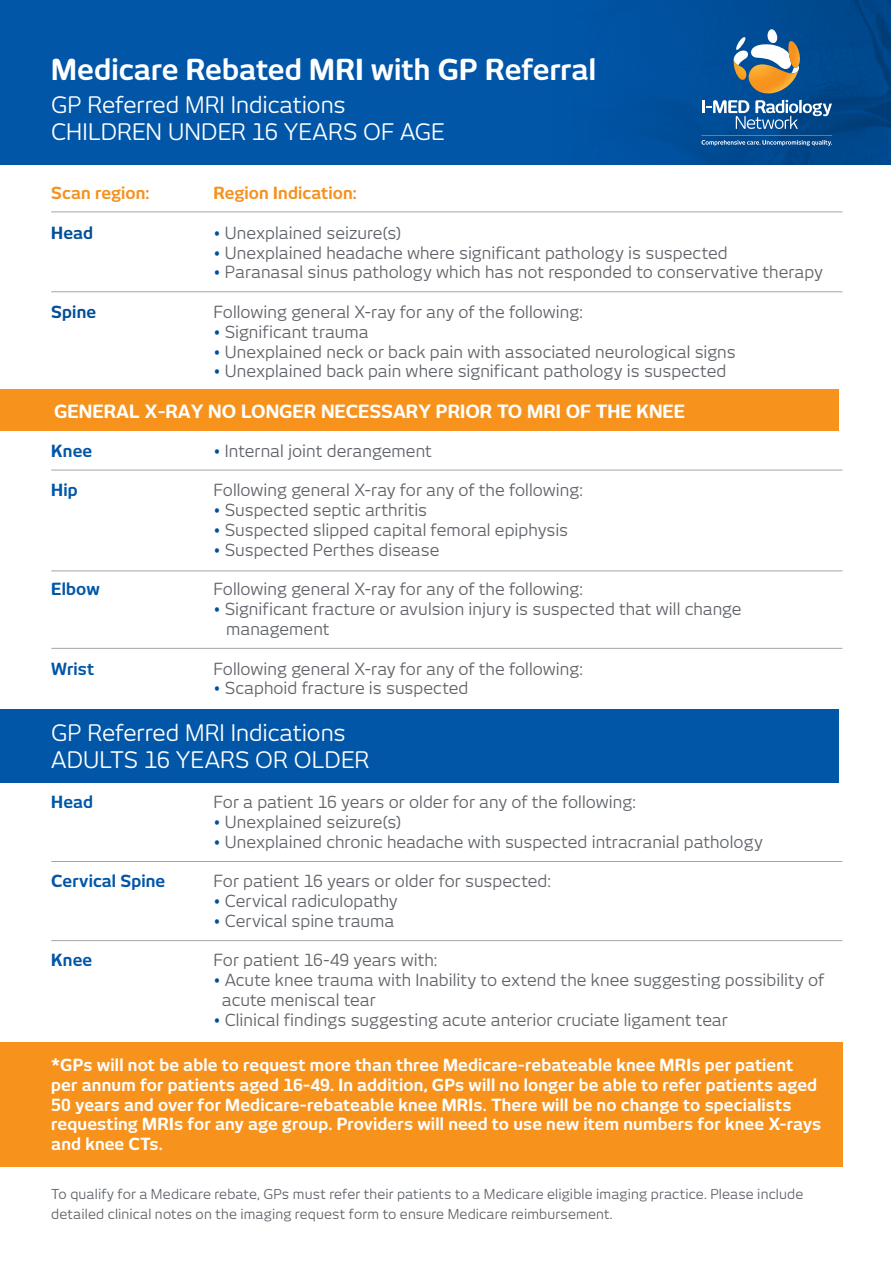
<style>
.page{position:relative;width:891px;height:1263px;background:#fff}
.page>*{position:absolute;margin:0;border:0;box-sizing:border-box;transform-origin:0 0}
.t1{font:700 28.5px "New June";color:#fff}
.t2{font:22.5px "New June";color:#fff}
.t3{font:700 18px "New June";color:#fff}
.t4{font:16.5px/19.8px "New June";color:#5f6369}
.t5{font:700 16.5px/19.8px "New June";letter-spacing:.005em;color:#fff}
.t6{font:700 16.5px "New June";letter-spacing:.005em;color:#0156a8}
.t7{font:700 16.5px "New June";letter-spacing:.005em;color:#f6911e}
.t8{font:700 16.5px "New June";letter-spacing:.005em;color:#014e99}
.t9{font:13.5px/19.8px "New June";letter-spacing:.01em;color:#5f6369}
.s1{color:#014e99}
</style>
<div class="page">
<div style="left:0;top:389px;width:838px;height:42px;background:#f7931d"></div>
<div style="left:0;top:709px;width:838px;height:73px;background:#0156a8"></div>
<div style="left:0;top:0;width:891px;height:165px;background:#0156a8"></div>
<img style="left:629px;top:0;width:262px;height:165px">
<div style="left:0;top:1041px;width:842px;height:125px;background:#f7931d"></div>
<hr style="left:51px;top:211px;width:791px;height:1px;background:#a2a5aa">
<hr style="left:51px;top:291px;width:791px;height:1px;background:#a2a5aa">
<hr style="left:51px;top:469px;width:791px;height:1px;background:#a2a5aa">
<hr style="left:51px;top:570px;width:791px;height:1px;background:#a2a5aa">
<hr style="left:51px;top:647px;width:791px;height:1px;background:#a2a5aa">
<hr style="left:51px;top:860px;width:791px;height:1px;background:#a2a5aa">
<hr style="left:51px;top:940px;width:791px;height:1px;background:#a2a5aa">
<svg style="left:701px;top:135px;width:131px;height:11px"></svg>
<svg style="left:701px;top:29px;width:131px;height:100px"></svg>
<p class="t1" style="left:51px;top:53px;width:546px">Medicare Rebated MRI with GP Referral</p>
<p class="t2" style="left:51px;top:91px;width:296px">GP Referred MRI Indications</p>
<p class="t2" style="left:51px;top:118px;width:395px">CHILDREN UNDER 16 YEARS OF AGE</p>
<p class="t7" style="left:51px;top:183px;width:100px">Scan region:</p>
<p class="t7" style="left:213px;top:183px;width:145px">Region Indication:</p>
<p class="t8" style="left:51px;top:223px;width:43px">Head</p>
<p class="t4" style="left:213px;top:222px;width:189px"><span class="s1">•</span> Unexplained seizure(s)</p>
<p class="t4" style="left:213px;top:242px;width:516px"><span class="s1">•</span> Unexplained headache where significant pathology is suspected</p>
<p class="t4" style="left:213px;top:262px;width:611px"><span class="s1">•</span> Paranasal sinus pathology which has not responded to conservative therapy</p>
<p class="t8" style="left:51px;top:302px;width:46px">Spine</p>
<p class="t4" style="left:213px;top:302px;width:371px">Following general X-ray for any of the following:</p>
<p class="t4" style="left:213px;top:321px;width:157px"><span class="s1">•</span> Significant trauma</p>
<p class="t4" style="left:213px;top:341px;width:524px"><span class="s1">•</span> Unexplained neck or back pain with associated neurological signs</p>
<p class="t4" style="left:213px;top:361px;width:514px"><span class="s1">•</span> Unexplained back pain where significant pathology is suspected</p>
<p class="t3" style="left:54px;top:400px;width:632px">GENERAL X-RAY NO LONGER NECESSARY PRIOR TO MRI OF THE KNEE</p>
<p class="t6" style="left:51px;top:441px;width:42px">Knee</p>
<p class="t4" style="left:213px;top:440px;width:220px"><span class="s1">•</span> Internal joint derangement</p>
<p class="t6" style="left:51px;top:480px;width:28px">Hip</p>
<p class="t4" style="left:213px;top:480px;width:371px">Following general X-ray for any of the following:</p>
<p class="t4" style="left:213px;top:500px;width:215px"><span class="s1">•</span> Suspected septic arthritis</p>
<p class="t4" style="left:213px;top:519px;width:356px"><span class="s1">•</span> Suspected slipped capital femoral epiphysis</p>
<p class="t4" style="left:213px;top:539px;width:228px"><span class="s1">•</span> Suspected Perthes disease</p>
<p class="t6" style="left:51px;top:579px;width:50px">Elbow</p>
<p class="t4" style="left:213px;top:579px;width:371px">Following general X-ray for any of the following:</p>
<p class="t4" style="left:226px;top:599px;width:517px;text-indent:-13px"><span class="s1">•</span> Significant fracture or avulsion injury is suspected that will change management</p>
<p class="t6" style="left:51px;top:658px;width:45px">Wrist</p>
<p class="t4" style="left:213px;top:658px;width:371px">Following general X-ray for any of the following:</p>
<p class="t4" style="left:213px;top:678px;width:257px"><span class="s1">•</span> Scaphoid fracture is suspected</p>
<p class="t2" style="left:51px;top:719px;width:296px">GP Referred MRI Indications</p>
<p class="t2" style="left:51px;top:746px;width:320px">ADULTS 16 YEARS OR OLDER</p>
<p class="t6" style="left:51px;top:792px;width:43px">Head</p>
<p class="t4" style="left:213px;top:791px;width:424px">For a patient 16 years or older for any of the following:</p>
<p class="t4" style="left:213px;top:811px;width:189px"><span class="s1">•</span> Unexplained seizure(s)</p>
<p class="t4" style="left:213px;top:831px;width:551px"><span class="s1">•</span> Unexplained chronic headache with suspected intracranial pathology</p>
<p class="t6" style="left:51px;top:871px;width:115px">Cervical Spine</p>
<p class="t4" style="left:213px;top:870px;width:339px">For patient 16 years or older for suspected:</p>
<p class="t4" style="left:213px;top:890px;width:186px"><span class="s1">•</span> Cervical radiculopathy</p>
<p class="t4" style="left:213px;top:910px;width:182px"><span class="s1">•</span> Cervical spine trauma</p>
<p class="t6" style="left:51px;top:950px;width:42px">Knee</p>
<p class="t4" style="left:213px;top:950px;width:225px">For patient 16-49 years with:</p>
<p class="t4" style="left:222px;top:969px;width:604px;text-indent:-9px"><span class="s1">•</span> Acute knee trauma with Inability to extend the knee suggesting possibility of acute meniscal tear</p>
<p class="t4" style="left:213px;top:1009px;width:516px"><span class="s1">•</span> Clinical findings suggesting acute anterior cruciate ligament tear</p>
<p class="t5" style="left:51px;top:1054px;width:771px">*GPs will not be able to request more than three Medicare-rebateable knee MRIs per patient per annum for patients aged 16-49. In addition, GPs will no longer be able to refer patients aged 50 years and over for Medicare-rebateable knee MRIs. There will be no change to specialists requesting MRIs for any age group. Providers will need to use new item numbers for knee X-rays and knee CTs.</p>
<p class="t9" style="left:51px;top:1183px;width:753px">To qualify for a Medicare rebate, GPs must refer their patients to a Medicare eligible imaging practice. Please include detailed clinical notes on the imaging request form to ensure Medicare reimbursement.</p>
</div>
